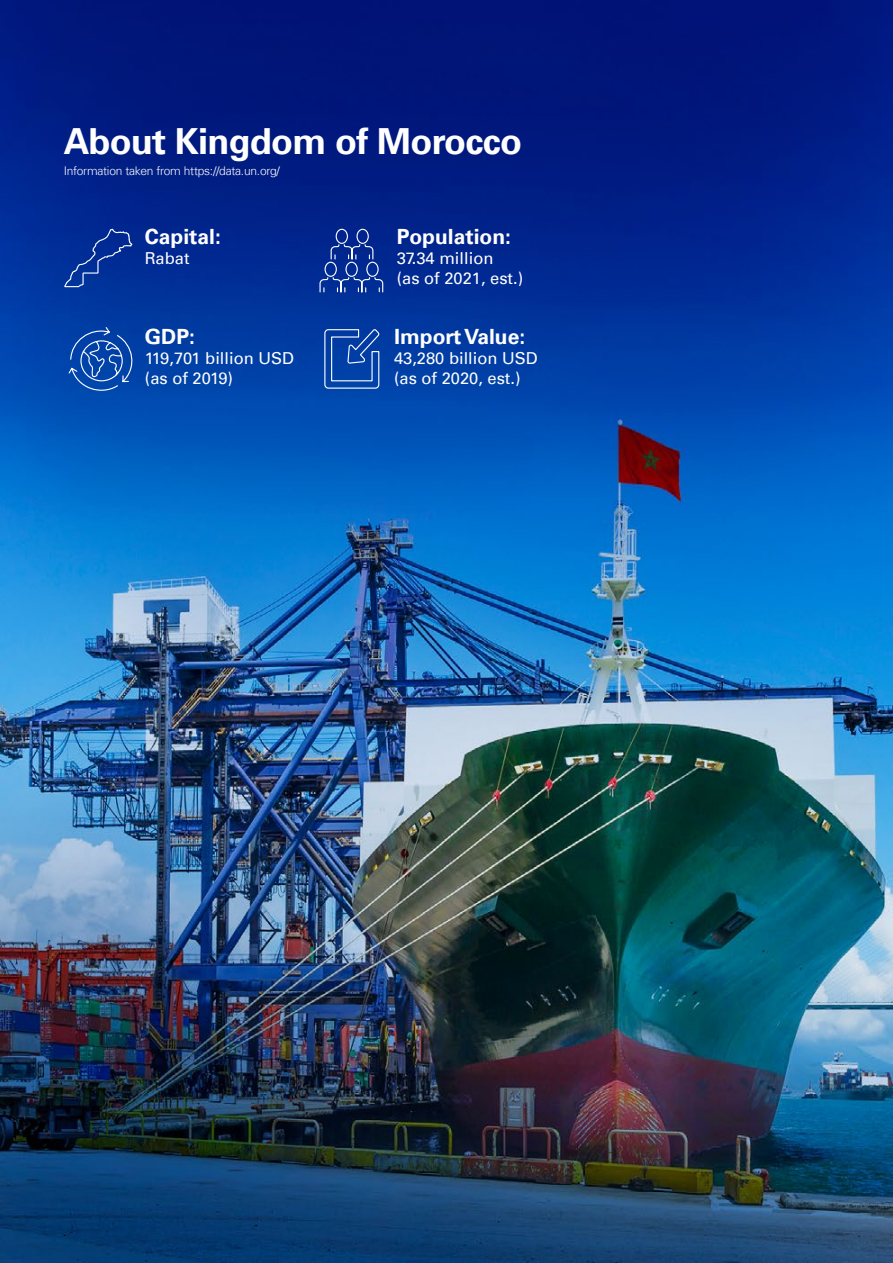
<style>
.page{position:relative;width:893px;height:1263px;background:#fff}
.page>*{position:absolute;margin:0;border:0;box-sizing:border-box;transform-origin:0 0}
.t1{font:700 36px "Univers Com 65";letter-spacing:-.02em;color:#fff}
.t2{font:700 21px "Univers Com 65";color:#fff}
.t3{font:16.5px/19.8px "Univers Com 55 Roman";color:#fff}
.t4{font:300 12px "Univers Com 45";letter-spacing:-.02em;color:#fff}
</style>
<div class="page">
<img style="left:0;top:0;width:893px;height:1263px">
<svg style="left:324px;top:328px;width:57px;height:61px;background:#2459b1"></svg>
<svg style="left:319px;top:228px;width:65px;height:65px;background:#1e419d"></svg>
<svg style="left:64px;top:229px;width:68px;height:66px;background:#0d399c"></svg>
<svg style="left:68px;top:326px;width:69px;height:70px;background:#1b56b1"></svg>
<h1 class="t1" style="left:64px;top:119px;width:460px">About Kingdom of Morocco</h1>
<p class="t4" style="left:64px;top:163px;width:218px">Information taken from https://data.un.org/</p>
<p class="t2" style="left:145px;top:224px;width:77px">Capital:</p>
<p class="t3" style="left:145px;top:248px;width:46px">Rabat</p>
<p class="t2" style="left:145px;top:324px;width:52px">GDP:</p>
<p class="t3" style="left:145px;top:348px;width:150px">119,701 billion USD (as of 2019)</p>
<p class="t2" style="left:397px;top:224px;width:116px">Population:</p>
<p class="t3" style="left:397px;top:248px;width:128px">37.34 million<br>(as of 2021, est.)</p>
<p class="t2" style="left:394px;top:324px;width:133px">Import Value:</p>
<p class="t3" style="left:394px;top:348px;width:145px">43,280 billion USD (as of 2020, est.)</p>
</div>
